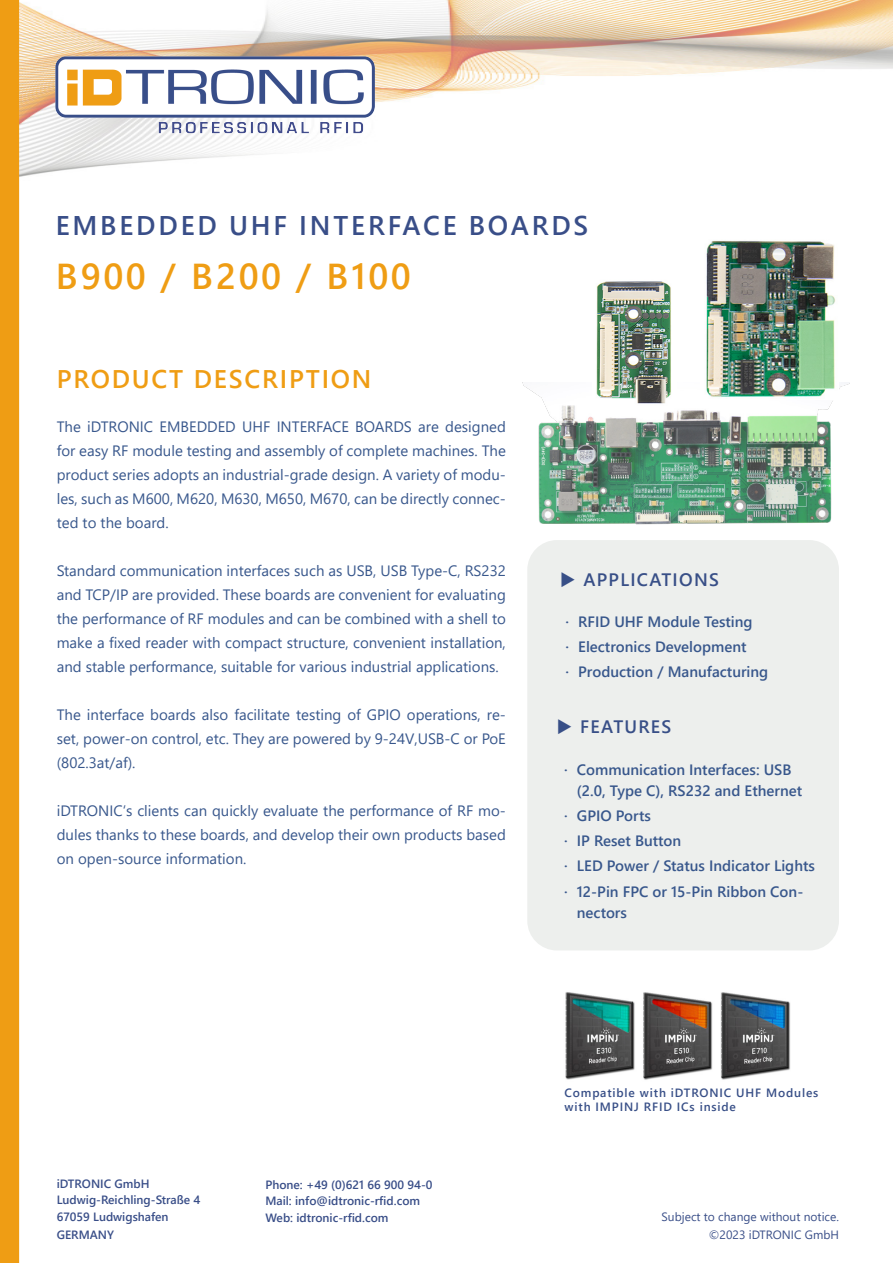
<style>
.page{position:relative;width:893px;height:1263px;background:#fff}
.page>*{position:absolute;margin:0;border:0;box-sizing:border-box;transform-origin:0 0}
.t1{font:600 36px "Segoe UI";letter-spacing:.07em;color:#ef9d14}
.t2{font:600 27px "Segoe UI";letter-spacing:.105em;color:#394e88}
.t3{font:600 25.5px "Segoe UI";letter-spacing:.07em;color:#ef9d14}
.t4{font:600 18px "Segoe UI";letter-spacing:.07em;color:#384f87}
.t5{font:15px/24px "Segoe UI";color:#38578c;text-align:justify}
.t6{font:600 15px/21px "Segoe UI";color:#38578c}
.t7{font:600 12px/16.5px "Segoe UI";color:#394e88}
.t8{font:600 12px/14.4px "Segoe UI";letter-spacing:.07em;color:#384f87}
.t9{font:12px/18px "Segoe UI";color:#394e88;text-align:right}
</style>
<div class="page">
<img style="left:19px;top:0;width:874px;height:220px">
<div style="left:0;top:0;width:19px;height:1263px;background:#ef9d14"></div>
<img style="left:55px;top:57px;width:319px;height:80px">
<img style="left:522px;top:383px;width:328px;height:142px">
<div style="left:527px;top:540px;width:312px;height:410px;background:#edefed;border-radius:30px"></div>
<img style="left:593px;top:281px;width:83px;height:126px">
<img style="left:700px;top:240px;width:139px;height:160px">
<img style="left:565px;top:992px;width:225px;height:88px">
<p class="t2" style="left:56px;top:200px;width:534px">EMBEDDED UHF INTERFACE BOARDS</p>
<p class="t1" style="left:56px;top:242px;width:357px">B900 / B200 / B100</p>
<p class="t3" style="left:57px;top:355px;width:316px">PRODUCT DESCRIPTION</p>
<p class="t5" style="left:57px;top:414px;width:451px">The iDTRONIC EMBEDDED UHF INTERFACE BOARDS are designed for easy RF module testing and assembly of complete machines. The product series adopts an industrial-grade design. A variety of modu&shy;les, such as M600, M620, M630, M650, M670, can be directly connec&shy;ted to the board.</p>
<p class="t5" style="left:57px;top:558px;width:451px">Standard communication interfaces such as USB, USB Type-C, RS232 and TCP/IP are provided. These boards are convenient for evaluating the performance of RF modules and can be combined with a shell to make a fixed reader with compact structure, convenient installation, and stable performance, suitable for various industrial applications.</p>
<p class="t5" style="left:57px;top:702px;width:451px">The interface boards also facilitate testing of GPIO operations, re&shy;set, power-on control, etc. They are powered by 9-24V,USB-C or PoE (802.3at/af).</p>
<p class="t5" style="left:57px;top:798px;width:451px">iDTRONIC‘s clients can quickly evaluate the performance of RF mo&shy;dules thanks to these boards, and develop their own products based on open-source information.</p>
<p class="t4" style="left:560px;top:562px;width:160px">◆ APPLICATIONS</p>
<p class="t6" style="left:565px;top:609px;width:189px">· RFID UHF Module Testing</p>
<p class="t6" style="left:565px;top:635px;width:183px">· Electronics Development</p>
<p class="t6" style="left:565px;top:660px;width:204px">· Production / Manufacturing</p>
<p class="t4" style="left:557px;top:710px;width:116px">◆ FEATURES</p>
<p class="t6" style="left:577px;top:758px;width:227px;text-indent:-13px">· Communication Interfaces: USB (2.0, Type C), RS232 and Ethernet</p>
<p class="t6" style="left:564px;top:804px;width:88px">· GPIO Ports</p>
<p class="t6" style="left:564px;top:829px;width:119px">· IP Reset Button</p>
<p class="t6" style="left:564px;top:854px;width:252px">· LED Power / Status Indicator Lights</p>
<p class="t6" style="left:577px;top:880px;width:228px;text-indent:-13px">· 12-Pin FPC or 15-Pin Ribbon Con&shy;nectors</p>
<p class="t7" style="left:57px;top:1174px;width:145px">iDTRONIC GmbH<br>Ludwig-Reichling-Straße 4<br>67059 Ludwigshafen</p>
<p class="t7" style="left:57px;top:1225px;width:59px">GERMANY</p>
<p class="t7" style="left:265px;top:1175px;width:169px">Phone: +49 (0)621 66 900 94-0<br>Mail: info@idtronic-rfid.com<br>Web: idtronic-rfid.com</p>
<p class="t8" style="left:565px;top:1084px;width:255px">Compatible with iDTRONIC UHF Modules with IMPINJ RFID ICs inside</p>
<p class="t9" style="left:662px;top:1207px;width:179px">Subject to change without notice. ©2023 iDTRONIC GmbH</p>
</div>
